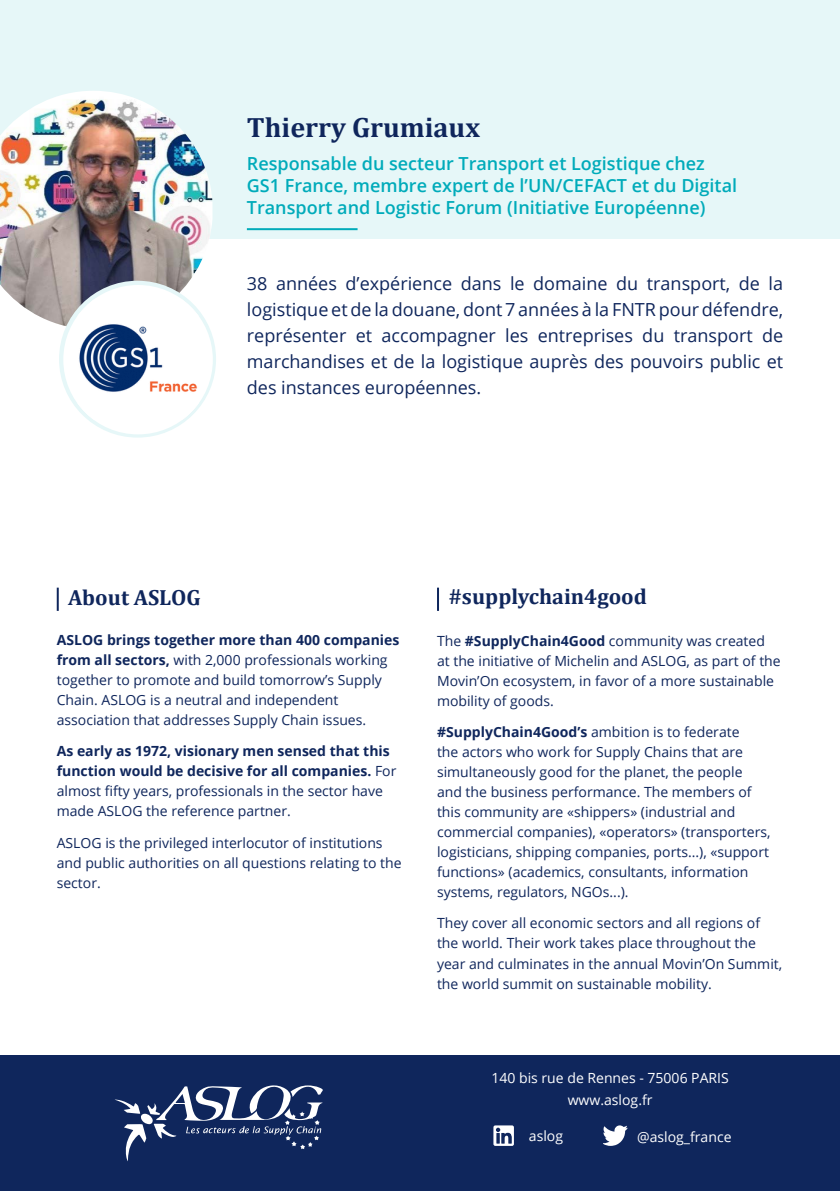
<style>
.page{position:relative;width:840px;height:1191px;background:#fff}
.page>*{position:absolute;margin:0;border:0;box-sizing:border-box;transform-origin:0 0}
.t1{font:700 28px "Cambria";color:#0f265c}
.t2{font:700 22px "Cambria";color:#0f265c}
.t3{font:18px/26px "Open Sans";color:#0f265c;text-align:justify}
.t4{font:600 18px/22px "Open Sans";color:#00abba}
.t5{font:14px/20px "Open Sans";color:#0f265c}
.t6{font:700 14px/20px "Open Sans";color:#0f265c}
.t7{font:14px/22px "Open Sans";color:#fff;text-align:center}
.s1{font-weight:700}
.s2{font-weight:400}
</style>
<div class="page">
<div style="left:0;top:0;width:839px;height:238px;background:#e6f7f8"></div>
<div style="left:0;top:1055px;width:839px;height:136px;background:#0f265c"></div>
<svg style="left:115px;top:1085px;width:208px;height:76px"></svg>
<hr style="left:57px;top:587px;width:2px;height:24px;background:#0f265c">
<hr style="left:437px;top:587px;width:2px;height:24px;background:#0f265c">
<svg style="left:603px;top:1125px;width:24px;height:20px"></svg>
<svg style="left:493px;top:1125px;width:20px;height:20px"></svg>
<img style="left:0;top:91px;width:212px;height:235px">
<div style="left:59px;top:281px;width:157px;height:156px;background:#e6f7f8;border-radius:50%"></div>
<hr style="left:247px;top:228px;width:110px;height:2px;background:#00abba">
<div style="left:63px;top:285px;width:150px;height:149px;background:#fff;border-radius:50%"></div>
<img style="left:77px;top:299px;width:121px;height:121px">
<h1 class="t1" style="left:247px;top:110px;width:234px">Thierry Grumiaux</h1>
<p class="t4" style="left:247px;top:152px;width:491px">Responsable du secteur Transport et Logistique chez<br>GS1 France, membre expert de l’UN/CEFACT et du Digital<br>Transport and Logistic Forum (Initiative Européenne)</p>
<p class="t3" style="left:247px;top:270px;width:537px">38 années d’expérience dans le domaine du transport, de la logistique et de la douane, dont 7 années à la FNTR pour défendre, représenter et accompagner les entreprises du transport de marchandises et de la logistique auprès des pouvoirs public et des instances européennes.</p>
<h2 class="t2" style="left:68px;top:584px;width:134px">About ASLOG</h2>
<p class="t5" style="left:57px;top:629px;width:344px"><span class="s1">ASLOG brings together more than 400 companies from all sectors,</span> with 2,000 professionals working together to promote and build tomorrow’s Supply Chain. ASLOG is a neutral and independent association that addresses Supply Chain issues.</p>
<p class="t6" style="left:57px;top:740px;width:341px">As early as 1972, visionary men sensed that this function would be decisive for all companies. <span class="s2">For almost fifty years, professionals in the sector have made ASLOG the reference partner.</span></p>
<p class="t5" style="left:57px;top:832px;width:346px">ASLOG is the privileged interlocutor of institutions and public authorities on all questions relating to the sector.</p>
<h2 class="t2" style="left:448px;top:583px;width:200px">#supplychain4good</h2>
<p class="t5" style="left:437px;top:630px;width:345px">The <span class="s1">#SupplyChain4Good</span> community was created at the initiative of Michelin and ASLOG, as part of the Movin’On ecosystem, in favor of a more sustainable mobility of goods.</p>
<p class="t5" style="left:437px;top:721px;width:335px"><span class="s1">#SupplyChain4Good’s</span> ambition is to federate<br>the actors who work for Supply Chains that are simultaneously good for the planet, the people and the business performance. The members of this community are «shippers» (industrial and commercial companies), «operators» (transporters, logisticians, shipping companies, ports...), «support functions» (academics, consultants, information systems, regulators, NGOs...).</p>
<p class="t5" style="left:437px;top:913px;width:346px">They cover all economic sectors and all regions of the world. Their work takes place throughout the year and culminates in the annual Movin’On Summit, the world summit on sustainable mobility.</p>
<p class="t7" style="left:491px;top:1066px;width:239px">140 bis rue de Rennes - 75006 PARIS www.aslog.fr</p>
<p class="t7" style="left:528px;top:1124px;width:36px">aslog</p>
<p class="t7" style="left:636px;top:1125px;width:96px">@aslog_france</p>
</div>
